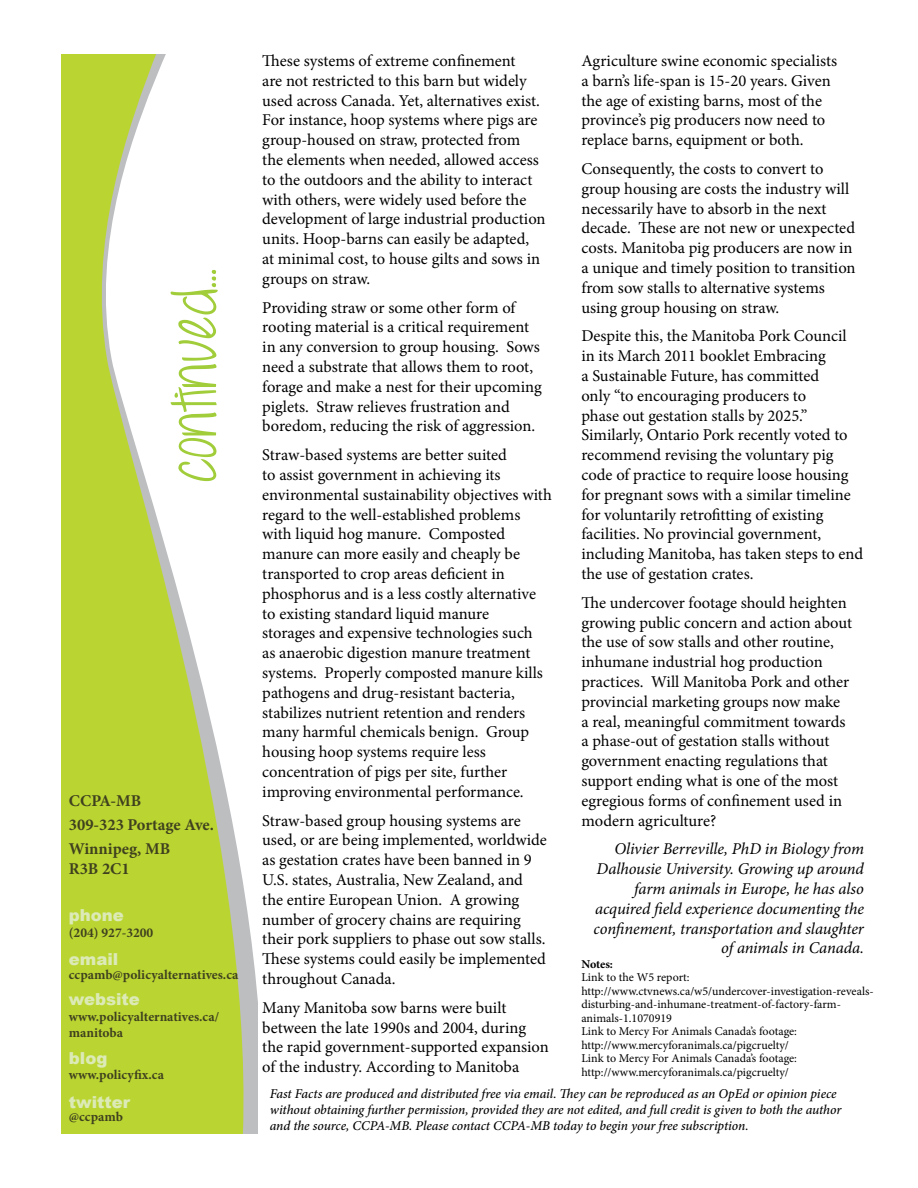
<style>
.page{position:relative;width:918px;height:1188px;background:#fff}
.page>*{position:absolute;margin:0;border:0;box-sizing:border-box;transform-origin:0 0}
.t1{font:61.5px "Throw My Hands Upinthe Air";color:#a1cd3a}
.t2{font:16.5px/19.8px "Minion Pro";letter-spacing:-.005em;color:#000}
.t3{font:italic 16.5px/19.8px "Minion Pro";letter-spacing:-.005em;color:#000;text-align:right}
.t4{font:700 16.5px/24px "Minion Pro";color:#40411e}
.t5{font:900 16.5px "Arial";color:#dceab7}
.t6{font:italic 500 13.5px/16.2px "Minion Pro";letter-spacing:-.005em;color:#000}
.t7{font:700 13.5px/16.5px "Minion Pro";color:#40411e}
.t8{font:12px/13.5px "Minion Pro";color:#000}
.t9{font:700 12px "Minion Pro";letter-spacing:-.01em;color:#000}
</style>
<div class="page">
<svg style="left:62px;top:54px;width:196px;height:1080px;fill:#bad532"></svg>
<h1 class="t1" style="left:158px;top:483px;width:216px;rotate:-90deg">continued...</h1>
<p class="t4" style="left:69px;top:789px;width:147px">CCPA-MB<br>309-323 Portage Ave.<br>Winnipeg, MB</p>
<p class="t4" style="left:69px;top:856px;width:62px">R3B 2C1</p>
<p class="t5" style="left:69px;top:903px;width:57px">phone</p>
<p class="t7" style="left:69px;top:924px;width:86px">(204) 927-3200</p>
<p class="t7" style="left:69px;top:966px;width:171px">ccpamb@policyalternatives.ca</p>
<p class="t7" style="left:69px;top:1008px;width:152px">www.policyalternatives.ca/ manitoba</p>
<p class="t7" style="left:69px;top:1066px;width:97px">www.policyfix.ca</p>
<p class="t7" style="left:69px;top:1108px;width:56px">@ccpamb</p>
<p class="t5" style="left:69px;top:947px;width:51px">email</p>
<p class="t5" style="left:69px;top:988px;width:73px">website</p>
<p class="t5" style="left:69px;top:1046px;width:40px">blog</p>
<p class="t5" style="left:69px;top:1090px;width:63px">twitter</p>
<p class="t2" style="left:262px;top:51px;width:285px">These systems of extreme confinement<br>are not restricted to this barn but widely used across Canada. Yet, alternatives exist.<br>For instance, hoop systems where pigs are group-housed on straw, protected from<br>the elements when needed, allowed access to the outdoors and the ability to interact with others, were widely used before the development of large industrial production units. Hoop-barns can easily be adapted,<br>at minimal cost, to house gilts and sows in groups on straw.</p>
<p class="t2" style="left:262px;top:297px;width:281px">Providing straw or some other form of rooting material is a critical requirement in any conversion to group housing. Sows need a substrate that allows them to root, forage and make a nest for their upcoming piglets. Straw relieves frustration and boredom, reducing the risk of aggression.</p>
<p class="t2" style="left:262px;top:445px;width:291px">Straw-based systems are better suited<br>to assist government in achieving its environmental sustainability objectives with regard to the well-established problems with liquid hog manure. Composted manure can more easily and cheaply be transported to crop areas deficient in phosphorus and is a less costly alternative to existing standard liquid manure<br>storages and expensive technologies such<br>as anaerobic digestion manure treatment systems. Properly composted manure kills pathogens and drug-resistant bacteria, stabilizes nutrient retention and renders many harmful chemicals benign. Group housing hoop systems require less concentration of pigs per site, further improving environmental performance.</p>
<p class="t2" style="left:262px;top:810px;width:286px">Straw-based group housing systems are used, or are being implemented, worldwide as gestation crates have been banned in 9<br>U.S. states, Australia, New Zealand, and the entire European Union. A growing number of grocery chains are requiring their pork suppliers to phase out sow stalls.<br>These systems could easily be implemented throughout Canada.</p>
<p class="t2" style="left:262px;top:998px;width:288px">Many Manitoba sow barns were built between the late 1990s and 2004, during the rapid government-supported expansion of the industry. According to Manitoba</p>
<p class="t2" style="left:581px;top:51px;width:257px">Agriculture swine economic specialists a barn’s life-span is 15-20 years. Given the age of existing barns, most of the province’s pig producers now need to replace barns, equipment or both.</p>
<p class="t2" style="left:581px;top:159px;width:276px">Consequently, the costs to convert to group housing are costs the industry will necessarily have to absorb in the next decade. These are not new or unexpected costs. Manitoba pig producers are now in a unique and timely position to transition from sow stalls to alternative systems using group housing on straw.</p>
<p class="t2" style="left:581px;top:326px;width:283px">Despite this, the Manitoba Pork Council in its March 2011 booklet Embracing<br>a Sustainable Future, has committed<br>only “to encouraging producers to<br>phase out gestation stalls by 2025.” Similarly, Ontario Pork recently voted to recommend revising the voluntary pig code of practice to require loose housing for pregnant sows with a similar timeline for voluntarily retrofitting of existing facilities. No provincial government, including Manitoba, has taken steps to end the use of gestation crates.</p>
<p class="t2" style="left:581px;top:593px;width:272px">The undercover footage should heighten growing public concern and action about the use of sow stalls and other routine, inhumane industrial hog production practices. Will Manitoba Pork and other provincial marketing groups now make<br>a real, meaningful commitment towards a phase-out of gestation stalls without government enacting regulations that support ending what is one of the most egregious forms of confinement used in modern agriculture?</p>
<p class="t3" style="left:594px;top:839px;width:272px">Olivier Berreville, PhD in Biology from Dalhousie University. Growing up around farm animals in Europe, he has also acquired field experience documenting the confinement, transportation and slaughter of animals in Canada.</p>
<p class="t9" style="left:581px;top:955px;width:33px">Notes:</p>
<p class="t8" style="left:581px;top:971px;width:294px">Link to the W5 report: http://www.ctvnews.ca/w5/undercover-investigation-reveals&shy;disturbing-and-inhumane-treatment-of-factory-farm&shy;animals-1.1070919<br>Link to Mercy For Animals Canada’s footage: http://www.mercyforanimals.ca/pigcruelty/<br>Link to Mercy For Animals Canada’s footage: http://www.mercyforanimals.ca/pigcruelty/</p>
<p class="t6" style="left:270px;top:1085px;width:573px">Fast Facts are produced and distributed free via email. They can be reproduced as an OpEd or opinion piece without obtaining further permission, provided they are not edited, and full credit is given to both the author and the source, CCPA-MB. Please contact CCPA-MB today to begin your free subscription.</p>
</div>
